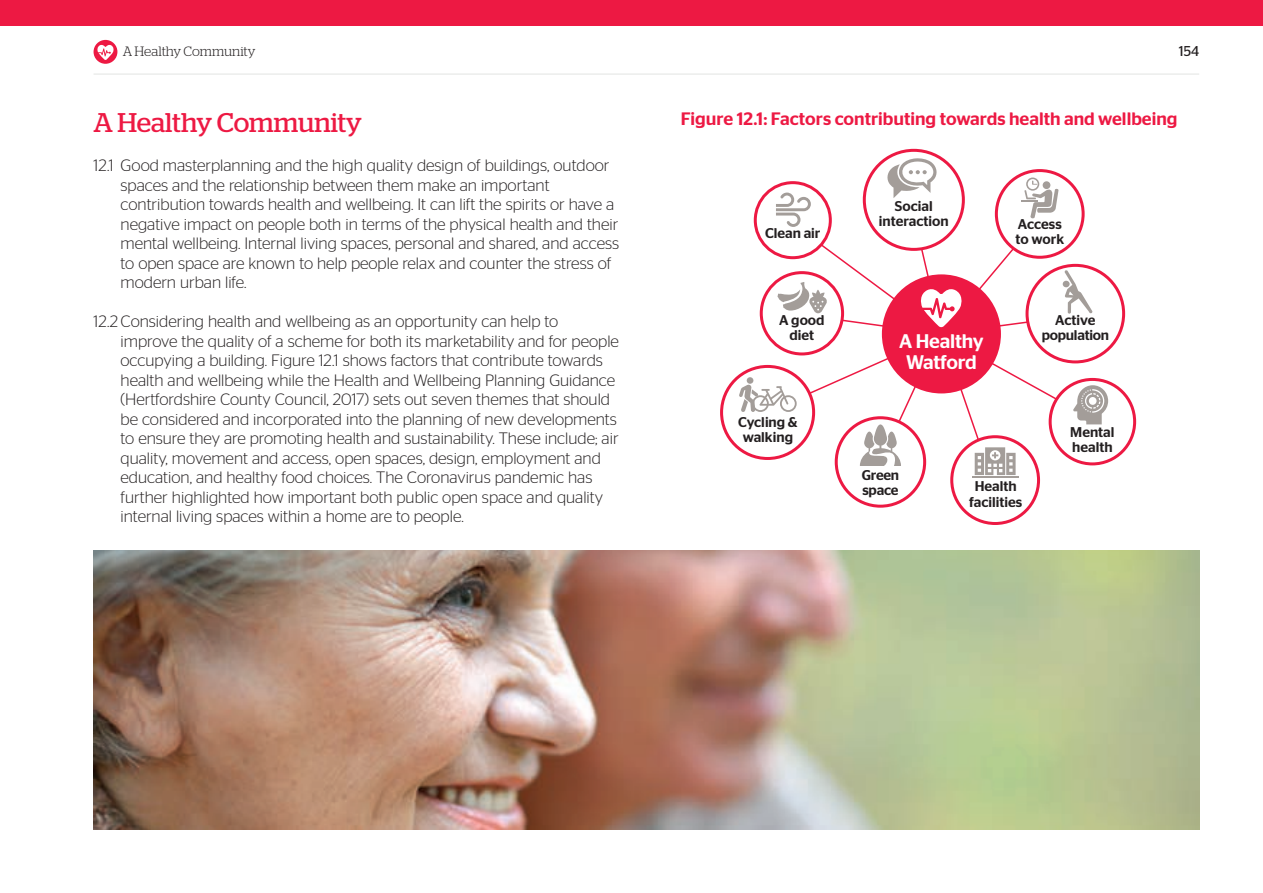
<style>
.page{position:relative;width:1263px;height:893px;background:#fff}
.page>*{position:absolute;margin:0;border:0;box-sizing:border-box;transform-origin:0 0}
.t1{font:27px "Stag";color:#ed1943}
.t2{font:500 19.65px/21.1px "Stag Sans";letter-spacing:-.01em;color:#fff;text-align:center}
.t3{font:500 18px "Stag Sans";color:#ed1943}
.t4{font:300 16.5px/19.5px "Stag Sans";color:#231f20}
.t5{font:14.25px "Stag Sans";color:#231f20}
.t6{font:500 14.1px/15.1px "Stag Sans";color:#231f20;text-align:center}
.t7{font:500 14.1px/15px "Stag Sans";letter-spacing:-.02em;color:#231f20}
.t8{font:300 13.5px "Stag";letter-spacing:-.005em;color:#231f20}
</style>
<div class="page">
<img style="left:94px;top:551px;width:1105px;height:278px">
<div style="left:94px;top:40px;width:23px;height:24px;background:#ed1943;border-radius:50%"></div>
<svg style="left:97px;top:44px;width:17px;height:16px"></svg>
<hr style="left:94px;top:74px;width:1105px;height:1px;background:#e2e4e2">
<div style="left:0;top:0;width:1263px;height:26px;background:#ed1943"></div>
<div style="left:754px;top:181px;width:78px;height:78px;border:3px solid #ed1943;border-radius:50%"></div>
<div style="left:863px;top:149px;width:102px;height:102px;border:3px solid #ed1943;border-radius:50%"></div>
<div style="left:995px;top:169px;width:89px;height:90px;border:3px solid #ed1943;border-radius:50%"></div>
<div style="left:950px;top:435px;width:90px;height:90px;border:3px solid #ed1943;border-radius:50%"></div>
<svg style="left:776px;top:193px;width:35px;height:34px"></svg>
<hr style="left:972px;top:476px;width:46px;height:1px;background:#a39d99">
<svg style="left:886px;top:158px;width:52px;height:40px"></svg>
<svg style="left:739px;top:243px;width:369px;height:232px"></svg>
<svg style="left:1022px;top:178px;width:37px;height:41px"></svg>
<p class="t8" style="left:123px;top:44px;width:134px">A Healthy Community</p>
<p class="t5" style="left:1179px;top:43px;width:22px">154</p>
<h1 class="t1" style="left:94px;top:107px;width:270px">A Healthy Community</h1>
<p class="t4" style="left:121px;top:155px;width:500px;text-indent:-27px">12.1 Good masterplanning and the high quality design of buildings, outdoor spaces and the relationship between them make an important contribution towards health and wellbeing. It can lift the spirits or have a negative impact on people both in terms of the physical health and their mental wellbeing. Internal living spaces, personal and shared, and access to open space are known to help people relax and counter the stress of modern urban life.</p>
<p class="t4" style="left:121px;top:311px;width:500px;text-indent:-27px">12.2 Considering health and wellbeing as an opportunity can help to improve the quality of a scheme for both its marketability and for people occupying a building. Figure 12.1 shows factors that contribute towards health and wellbeing while the Health and Wellbeing Planning Guidance (Hertfordshire County Council, 2017) sets out seven themes that should be considered and incorporated into the planning of new developments to ensure they are promoting health and sustainability. These include; air quality, movement and access, open spaces, design, employment and education, and healthy food choices. The Coronavirus pandemic has further highlighted how important both public open space and quality internal living spaces within a home are to people.</p>
<p class="t3" style="left:681px;top:108px;width:498px">Figure 12.1: Factors contributing towards health and wellbeing</p>
<p class="t6" style="left:765px;top:226px;width:57px">Clean air</p>
<p class="t6" style="left:779px;top:313px;width:47px">A good diet</p>
<p class="t6" style="left:738px;top:414px;width:61px">Cycling &amp; walking</p>
<p class="t6" style="left:879px;top:198px;width:71px">Social interaction</p>
<p class="t2" style="left:899px;top:330px;width:86px">A Healthy<br>Watford</p>
<p class="t6" style="left:1016px;top:216px;width:50px;text-align:left">Access to work</p>
<p class="t7" style="left:1042px;top:312px;width:69px;text-align:center">Active population</p>
<p class="t6" style="left:1070px;top:424px;width:46px;text-align:left">Mental health</p>
<p class="t7" style="left:862px;top:467px;width:39px">Green space</p>
<p class="t6" style="left:969px;top:479px;width:55px">Health facilities</p>
</div>
